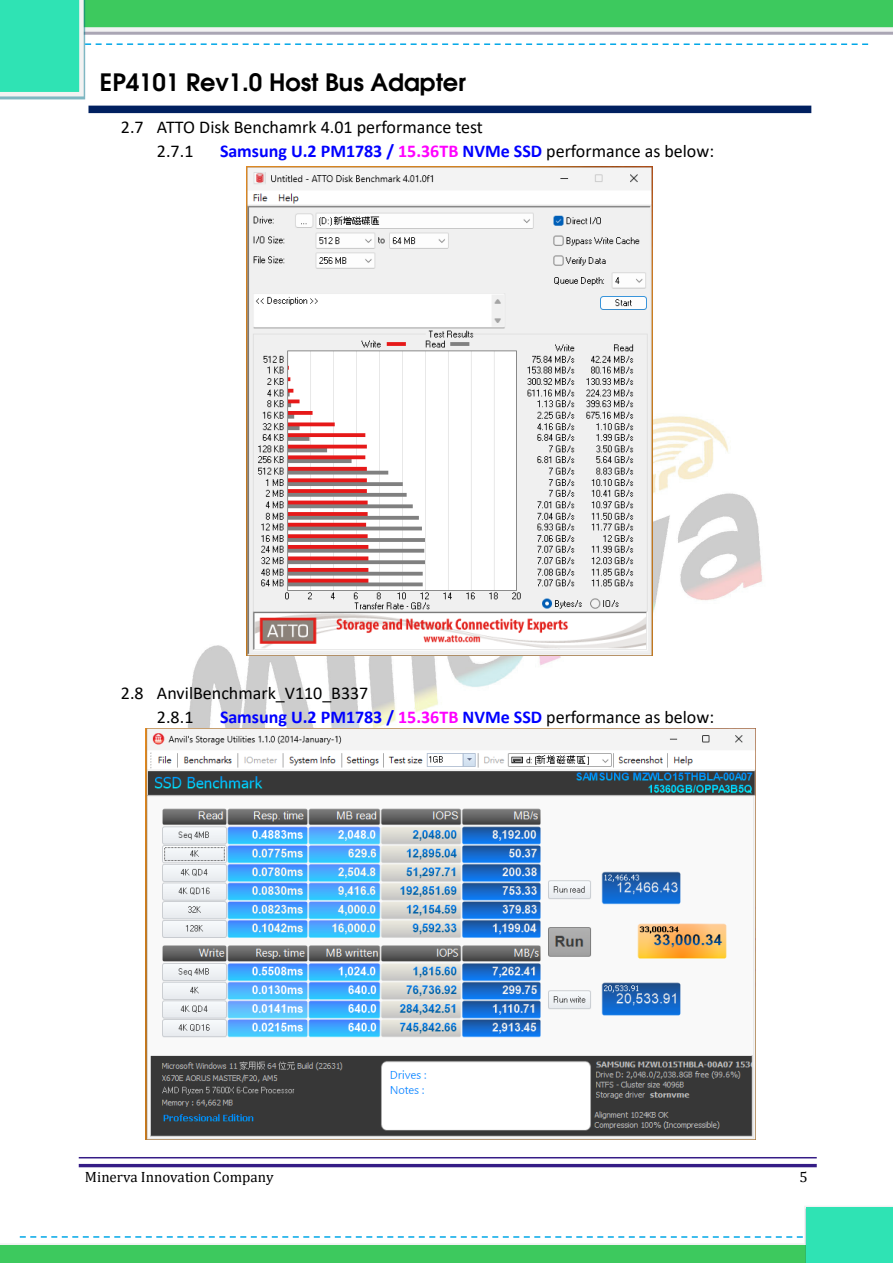
<style>
.page{position:relative;width:893px;height:1263px;background:#fff}
.page>*{position:absolute;margin:0;border:0;box-sizing:border-box;transform-origin:0 0}
.t1{font:600 24px "Avant Garde";color:#000}
.t2{font:700 18px "Calibri";color:#00f}
.t3{font:18px/24px "Calibri";color:#000}
.t4{font:15px "Cambria";color:#000}
.s1{color:#f0f}
.s2{font-weight:400;color:#000}
</style>
<div class="page">
<svg style="left:0;top:0;width:893px;height:99px"></svg>
<img style="left:145px;top:416px;width:618px;height:313px">
<svg style="left:0;top:1206px;width:893px;height:57px"></svg>
<hr style="left:79px;top:1164px;width:738px;height:3px;background:#351c86">
<hr style="left:79px;top:1157px;width:738px;height:1px;background:#351c86">
<div style="left:89px;top:106px;width:722px;height:7px;background:#002060"></div>
<img style="left:246px;top:167px;width:407px;height:489px">
<img style="left:145px;top:729px;width:611px;height:410px">
<h1 class="t1" style="left:100px;top:67px;width:368px">EP4101 Rev1.0 Host Bus Adapter</h1>
<p class="t3" style="left:157px;top:115px;width:327px;text-indent:-36px">2.7 ATTO Disk Benchamrk 4.01 performance test<br>2.7.1</p>
<p class="t2" style="left:220px;top:138px;width:496px">Samsung U.2 PM1783 / <span class="s1">15.36TB</span> NVMe SSD <span class="s2">performance as below:</span></p>
<p class="t3" style="left:157px;top:681px;width:213px;text-indent:-36px">2.8 AnvilBenchmark_V110_B337<br>2.8.1</p>
<p class="t2" style="left:220px;top:704px;width:496px">Samsung U.2 PM1783 / <span class="s1">15.36TB</span> NVMe SSD <span class="s2">performance as below:</span></p>
<p class="t4" style="left:85px;top:1168px;width:190px">Minerva Innovation Company</p>
<p class="t4" style="left:800px;top:1168px;width:10px">5</p>
</div>
